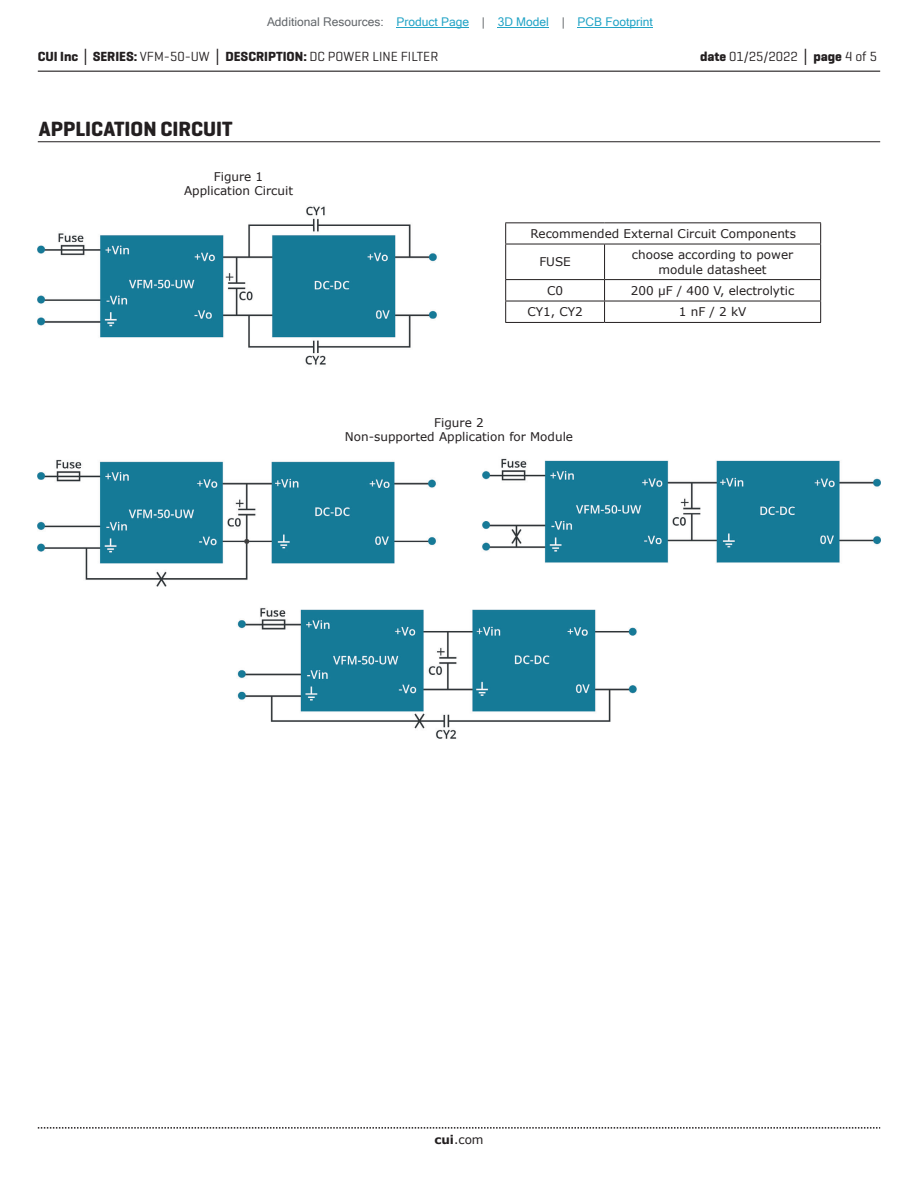
<style>
.page{position:relative;width:918px;height:1188px;background:#fff}
.page>*{position:absolute;margin:0;border:0;box-sizing:border-box;transform-origin:0 0}
.t1{font:700 21px "Geogrotesque";color:#231f20}
.t2{font:13.5px "Geogrotesque";color:#231f20}
.t3{font:12px/14.4px "Verdana";color:#231f20;text-align:center}
.t4{font:12px "Microsoft Sans Serif";color:#23a4c6}
.s1{color:#63676b}
.s2{font-weight:700}
.s3{font-family:"Verdana";font-weight:700}
</style>
<div class="page">
<hr style="left:38px;top:71px;width:842px;height:1px;background:#231f20">
<svg style="left:38px;top:1127px;width:842px;height:2px"></svg>
<hr style="left:38px;top:141px;width:842px;height:1px;background:#231f20">
<hr style="left:505px;top:222px;width:100px;height:1px;background:#231f20">
<svg style="left:505px;top:223px;width:1px;height:21px"></svg>
<hr style="left:605px;top:222px;width:216px;height:1px;background:#231f20">
<svg style="left:820px;top:223px;width:1px;height:21px"></svg>
<hr style="left:505px;top:244px;width:100px;height:1px;background:#231f20">
<hr style="left:505px;top:244px;width:1px;height:35px;background:#231f20">
<hr style="left:605px;top:244px;width:216px;height:1px;background:#231f20">
<hr style="left:604px;top:244px;width:1px;height:35px;background:#231f20">
<hr style="left:820px;top:244px;width:1px;height:35px;background:#231f20">
<hr style="left:505px;top:279px;width:100px;height:1px;background:#231f20">
<hr style="left:605px;top:279px;width:216px;height:1px;background:#231f20">
<hr style="left:505px;top:301px;width:100px;height:1px;background:#231f20">
<svg style="left:505px;top:280px;width:1px;height:42px"></svg>
<hr style="left:605px;top:301px;width:216px;height:1px;background:#231f20">
<svg style="left:604px;top:280px;width:1px;height:42px"></svg>
<svg style="left:820px;top:280px;width:1px;height:42px"></svg>
<hr style="left:505px;top:322px;width:100px;height:1px;background:#231f20">
<hr style="left:605px;top:322px;width:216px;height:1px;background:#231f20">
<img style="left:38px;top:458px;width:842px;height:281px">
<img style="left:38px;top:206px;width:399px;height:159px">
<hr style="left:397px;top:27px;width:72px;height:1px;background:#23a4c6">
<hr style="left:498px;top:27px;width:51px;height:1px;background:#23a4c6">
<hr style="left:578px;top:27px;width:75px;height:1px;background:#23a4c6">
<p class="t4" style="left:267px;top:15px;width:387px"><span class="s1">Additional Resources:</span> Product Page <span class="s1">|</span> 3D Model <span class="s1">|</span> PCB Footprint</p>
<p class="t2" style="left:38px;top:48px;width:402px"><span class="s2">CUI Inc</span> <span class="s3">│</span> <span class="s2">SERIES:</span> VFM-50-UW <span class="s3">│</span> <span class="s2">DESCRIPTION:</span> DC POWER LINE FILTER</p>
<p class="t2" style="left:700px;top:48px;width:179px"><span class="s2">date</span> 01/25/2022 <span class="s3">│</span> <span class="s2">page</span> 4 of 5</p>
<h1 class="t1" style="left:39px;top:116px;width:195px">APPLICATION CIRCUIT</h1>
<p class="t3" style="left:184px;top:169px;width:110px">Figure 1<br>Application Circuit</p>
<p class="t3" style="left:530px;top:226px;width:267px">Recommended External Circuit Components</p>
<p class="t3" style="left:539px;top:255px;width:33px">FUSE</p>
<p class="t3" style="left:632px;top:248px;width:163px">choose according to power module datasheet</p>
<p class="t3" style="left:547px;top:283px;width:18px">C0</p>
<p class="t3" style="left:631px;top:283px;width:165px">200 µF / 400 V, electrolytic</p>
<p class="t3" style="left:527px;top:305px;width:57px">CY1, CY2</p>
<p class="t3" style="left:679px;top:305px;width:69px">1 nF / 2 kV</p>
<p class="t3" style="left:345px;top:415px;width:230px">Figure 2<br>Non-supported Application for Module</p>
<p class="t3" style="left:434px;top:1132px;width:51px"><span class="s2">cui</span>.com</p>
</div>
